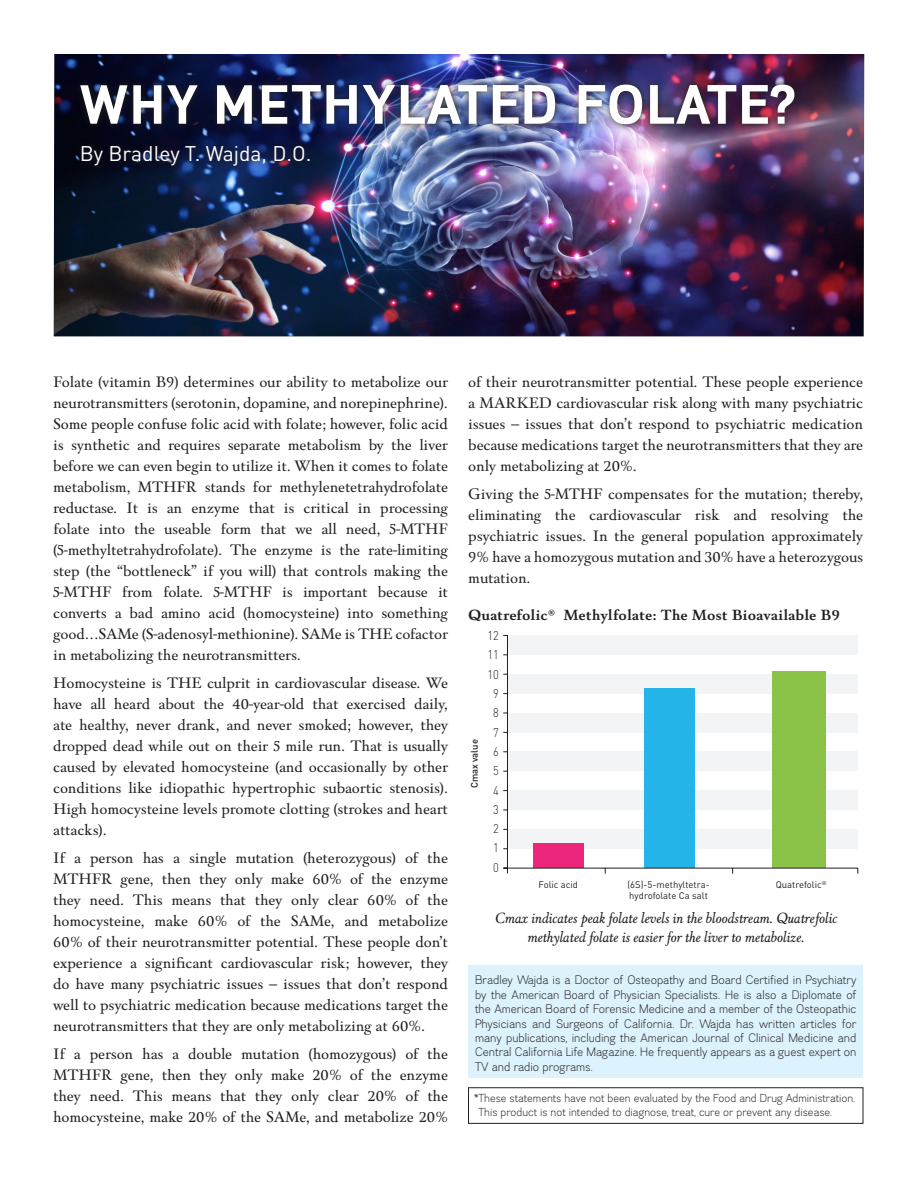
<style>
.page{position:relative;width:918px;height:1188px;background:#fff}
.page>*{position:absolute;margin:0;border:0;box-sizing:border-box;transform-origin:0 0}
.t1{font:700 54px "Piapa Sans Rg";letter-spacing:.02em;color:#fff}
.t2{font:21px "DIN";color:#fff}
.t3{font:15.3px/21px "Piapa Rg";letter-spacing:-.01em;color:#231f20;text-align:justify}
.t4{font:italic 15px/19.5px "Piapa Rg";letter-spacing:-.02em;color:#231f20;text-align:center;scale:.95 1}
.t5{font:700 15px "Piapa Rg";color:#231f20}
.t6{font:300 12.45px "DIN";color:#231f20;scale:.88 1}
.t7{font:12px/14.4px "Piapa Sans Lt";color:#231f20;text-align:justify}
.t8{font:11.25px/13.5px "Piapa Sans Lt";color:#231f20}
.t9{font:9.45px/11.4px "DIN";color:#231f20}
.t10{font:500 9.45px "DIN";color:#231f20}
.s1{font-family:"DIN"}
</style>
<div class="page">
<div style="left:468px;top:965px;width:395px;height:113px;background:#dcf2fc"></div>
<div style="left:507px;top:635px;width:351px;height:20px;background:#f3f4f5"></div>
<div style="left:507px;top:674px;width:351px;height:20px;background:#f3f4f5"></div>
<div style="left:507px;top:713px;width:351px;height:19px;background:#f3f4f5"></div>
<div style="left:507px;top:752px;width:351px;height:19px;background:#f3f4f5"></div>
<div style="left:507px;top:791px;width:351px;height:19px;background:#f3f4f5"></div>
<div style="left:507px;top:829px;width:351px;height:20px;background:#f3f4f5"></div>
<div style="left:533px;top:844px;width:51px;height:24px;background:#eb267b"></div>
<div style="left:644px;top:688px;width:51px;height:180px;background:#24b4e8"></div>
<div style="left:772px;top:671px;width:53px;height:197px;background:#8bc349"></div>
<hr style="left:507px;top:635px;width:1px;height:238px;background:#231f20">
<hr style="left:504px;top:868px;width:354px;height:1px;background:#231f20">
<img style="left:54px;top:54px;width:810px;height:282px">
<img style="left:74px;top:77px;width:728px;height:96px">
<div style="left:468px;top:1088px;width:395px;height:36px;border:1px solid #231f20"></div>
<p class="t1" style="left:80px;top:70px;width:717px"><span class="s1">WHY ME</span>THYLATED FOLATE?</p>
<p class="t2" style="left:80px;top:141px;width:233px">By Bradley T. Wajda, D.O.</p>
<p class="t3" style="left:53px;top:372px;width:396px">Folate (vitamin B9) determines our ability to metabolize our neurotransmitters (serotonin, dopamine, and norepinephrine).<br>Some people confuse folic acid with folate; however, folic acid is synthetic and requires separate metabolism by the liver before we can even begin to utilize it. When it comes to folate metabolism, MTHFR stands for methylenetetrahydrofolate reductase. It is an enzyme that is critical in processing folate into the useable form that we all need, 5-MTHF (5-methyltetrahydrofolate). The enzyme is the rate-limiting step (the “bottleneck” if you will) that controls making the 5-MTHF from folate. 5-MTHF is important because it converts a bad amino acid (homocysteine) into something good…SAMe (S-adenosyl-methionine). SAMe is THE cofactor in metabolizing the neurotransmitters.</p>
<p class="t3" style="left:53px;top:672px;width:396px">Homocysteine is THE culprit in cardiovascular disease. We have all heard about the 40-year-old that exercised daily, ate healthy, never drank, and never smoked; however, they dropped dead while out on their 5 mile run. That is usually caused by elevated homocysteine (and occasionally by other conditions like idiopathic hypertrophic subaortic stenosis).<br>High homocysteine levels promote clotting (strokes and heart attacks).</p>
<p class="t3" style="left:53px;top:847px;width:396px">If a person has a single mutation (heterozygous) of the MTHFR gene, then they only make 60% of the enzyme they need. This means that they only clear 60% of the homocysteine, make 60% of the SAMe, and metabolize 60% of their neurotransmitter potential. These people don’t experience a significant cardiovascular risk; however, they do have many psychiatric issues -- issues that don’t respond well to psychiatric medication because medications target the neurotransmitters that they are only metabolizing at 60%.</p>
<p class="t3" style="left:53px;top:1043px;width:396px">If a person has a double mutation (homozygous) of the MTHFR gene, then they only make 20% of the enzyme they need. This means that they only clear 20% of the homocysteine, make 20% of the SAMe, and metabolize 20%</p>
<p class="t3" style="left:468px;top:372px;width:396px">of their neurotransmitter potential. These people experience a MARKED cardiovascular risk along with many psychiatric issues -- issues that don’t respond to psychiatric medication because medications target the neurotransmitters that they are only metabolizing at 20%.</p>
<p class="t3" style="left:468px;top:483px;width:396px">Giving the 5-MTHF compensates for the mutation; thereby, eliminating the cardiovascular risk and resolving the psychiatric issues. In the general population approximately 9% have a homozygous mutation and 30% have a heterozygous mutation.</p>
<p class="t5" style="left:468px;top:606px;width:373px">Quatrefolic® Methylfolate: The Most Bioavailable B9</p>
<p class="t6" style="left:488px;top:628px;width:14px">12</p>
<p class="t6" style="left:488px;top:647px;width:14px">11</p>
<p class="t6" style="left:488px;top:667px;width:14px">10</p>
<p class="t6" style="left:493px;top:686px;width:8px">9</p>
<p class="t6" style="left:493px;top:705px;width:8px">8</p>
<p class="t10" style="left:468px;top:788px;width:51px;rotate:-90deg">Cmax value</p>
<p class="t6" style="left:493px;top:725px;width:8px">7</p>
<p class="t6" style="left:493px;top:744px;width:8px">6</p>
<p class="t6" style="left:493px;top:763px;width:8px">5</p>
<p class="t6" style="left:493px;top:782px;width:8px">4</p>
<p class="t6" style="left:493px;top:802px;width:8px">3</p>
<p class="t6" style="left:493px;top:821px;width:8px">2</p>
<p class="t6" style="left:493px;top:840px;width:8px">1</p>
<p class="t6" style="left:493px;top:860px;width:8px">0</p>
<p class="t9" style="left:539px;top:878px;width:41px">Folic acid</p>
<p class="t9" style="left:627px;top:879px;width:84px">(6S)-5-methyltetra&shy;hydrofolate Ca salt</p>
<p class="t9" style="left:776px;top:879px;width:52px">Quatrefolic<sup>®</sup></p>
<p class="t4" style="left:494px;top:908px;width:362px">Cmax indicates peak folate levels in the bloodstream. Quatrefolic methylated folate is easier for the liver to metabolize.</p>
<p class="t7" style="left:475px;top:973px;width:383px">Bradley Wajda is a Doctor of Osteopathy and Board Certified in Psychiatry by the American Board of Physician Specialists. He is also a Diplomate of the American Board of Forensic Medicine and a member of the Osteopathic Physicians and Surgeons of California. Dr. Wajda has written articles for many publications, including the American Journal of Clinical Medicine and Central California Life Magazine. He frequently appears as a guest expert on TV and radio programs.</p>
<p class="t8" style="left:478px;top:1092px;width:379px;text-indent:-4px">*These statements have not been evaluated by the Food and Drug Administration.<br>This product is not intended to diagnose, treat, cure or prevent any disease.</p>
</div>
